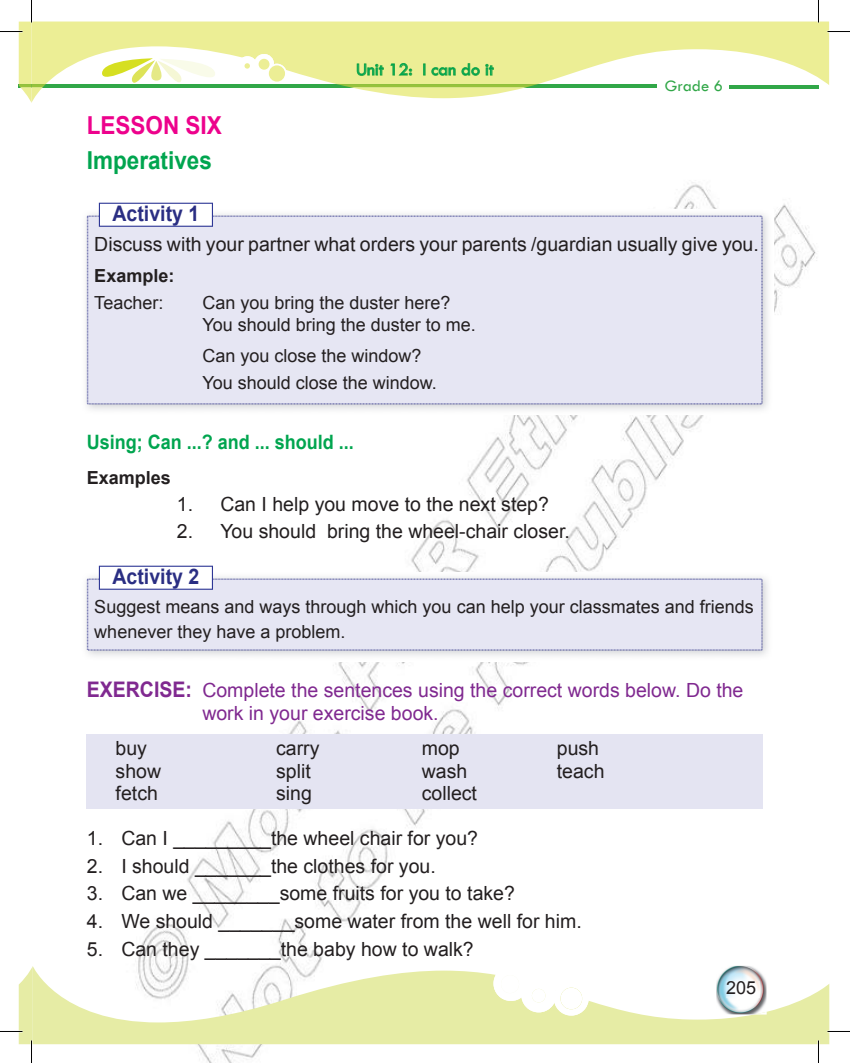
<style>
.page{position:relative;width:850px;height:1063px;background:#fff}
.page>*{position:absolute;margin:0;border:0;box-sizing:border-box;transform-origin:0 0}
.t1{font:700 24.75px "Arial";color:#00a54f;scale:.91 1}
.t2{font:700 24.75px "Arial";color:#ed028c;scale:.91 1}
.t3{font:700 21.45px "Arial";color:#2a2e83;scale:.91 1}
.t4{font:700 19.8px "Arial";color:#00a54f;scale:.91 1}
.t5{font:19.5px "Arial";color:#231f20}
.t6{font:19.5px/22.5px "Arial";color:#802990}
.t7{font:18px/22.5px "Arial";color:#231f20}
.t8{font:700 18px "Arial";color:#231f20}
.t9{font:18px "Tw Cen";color:#00a54f}
.t10{font:16.5px "Tw Cen";color:#31a748}
.s1{font-weight:700;font-size:21.45px}
</style>
<div class="page">
<img style="left:54px;top:182px;width:776px;height:880px">
<svg style="left:33px;top:965px;width:796px;height:78px;fill:#e6eca5"></svg>
<svg style="left:538px;top:22px;width:291px;height:67px;fill:#ecee95"></svg>
<hr style="left:729px;top:85px;width:89px;height:3px;background:#31a748">
<svg style="left:491px;top:963px;width:100px;height:54px"></svg>
<img style="left:716px;top:965px;width:50px;height:49px">
<svg style="left:754px;top:1011px;width:12px;height:3px"></svg>
<img style="left:727px;top:981px;width:32px;height:16px">
<img style="left:81px;top:209px;width:692px;height:206px">
<div style="left:87px;top:215px;width:675px;height:189px;background:#e6e6f3"></div>
<svg style="left:99px;top:203px;width:114px;height:24px"></svg>
<img style="left:81px;top:572px;width:692px;height:89px">
<div style="left:87px;top:578px;width:675px;height:72px;background:#e6e6f3"></div>
<svg style="left:99px;top:565px;width:114px;height:24px"></svg>
<div style="left:87px;top:734px;width:676px;height:74px;background:#e4e4f2"></div>
<hr style="left:827px;top:1030px;width:23px;height:2px;background:#fff">
<hr style="left:817px;top:0;width:2px;height:23px;background:#fff">
<hr style="left:817px;top:1040px;width:2px;height:22px;background:#fff">
<svg style="left:827px;top:31px;width:23px;height:1px"></svg>
<svg style="left:0;top:0;width:538px;height:103px"></svg>
<svg style="left:0;top:966px;width:33px;height:96px"></svg>
<svg style="left:818px;top:0;width:1px;height:23px"></svg>
<svg style="left:818px;top:1040px;width:1px;height:22px"></svg>
<p class="t9" style="left:356px;top:59px;width:139px">Unit 12: I can do it</p>
<p class="t10" style="left:665px;top:75px;width:60px">Grade 6</p>
<p class="t2" style="left:87px;top:109px;width:150px">LESSON SIX</p>
<p class="t1" style="left:87px;top:144px;width:139px">Imperatives</p>
<p class="t3" style="left:113px;top:199px;width:97px">Activity 1</p>
<p class="t5" style="left:94px;top:231px;width:666px">Discuss with your partner what orders your parents /guardian usually give you.</p>
<p class="t8" style="left:94px;top:264px;width:82px">Example:</p>
<p class="t7" style="left:94px;top:291px;width:71px">Teacher:</p>
<p class="t7" style="left:202px;top:291px;width:275px">Can you bring the duster here?<br>You should bring the duster to me.</p>
<p class="t7" style="left:202px;top:343px;width:236px;line-height:26.7px">Can you close the window?<br>You should close the window.</p>
<p class="t4" style="left:87px;top:429px;width:295px">Using; Can ...? and ... should ...</p>
<p class="t8" style="left:87px;top:466px;width:86px">Examples</p>
<p class="t5" style="left:177px;top:491px;width:373px">1. Can I help you move to the next step?</p>
<p class="t5" style="left:177px;top:518px;width:394px">2. You should bring the wheel-chair closer.</p>
<p class="t3" style="left:113px;top:562px;width:97px">Activity 2</p>
<p class="t7" style="left:94px;top:594px;width:661px;line-height:25.5px">Suggest means and ways through which you can help your classmates and friends whenever they have a problem.</p>
<p class="t6" style="left:202px;top:679px;width:542px;text-indent:-116px"><span class="s1">EXERCISE:</span> Complete the sentences using the correct words below. Do the work in your exercise book.</p>
<p class="t5" style="left:116px;top:735px;width:33px">buy</p>
<p class="t5" style="left:276px;top:735px;width:45px">carry</p>
<p class="t5" style="left:422px;top:735px;width:39px">mop</p>
<p class="t5" style="left:557px;top:735px;width:44px">push</p>
<p class="t5" style="left:116px;top:757px;width:47px">show</p>
<p class="t5" style="left:276px;top:757px;width:36px">split</p>
<p class="t5" style="left:422px;top:757px;width:47px">wash</p>
<p class="t5" style="left:557px;top:757px;width:49px">teach</p>
<p class="t5" style="left:116px;top:780px;width:44px">fetch</p>
<p class="t5" style="left:276px;top:780px;width:37px">sing</p>
<p class="t5" style="left:422px;top:780px;width:57px">collect</p>
<p class="t5" style="left:87px;top:825px;width:393px">1. Can I _________the wheel chair for you?</p>
<p class="t5" style="left:87px;top:852px;width:350px">2. I should _______the clothes for you.</p>
<p class="t5" style="left:87px;top:880px;width:429px">3. Can we ________some fruits for you to take?</p>
<p class="t5" style="left:87px;top:908px;width:496px">4. We should _______some water from the well for him.</p>
<p class="t5" style="left:87px;top:935px;width:388px">5. Can they _______the baby how to walk?</p>
<p class="t7" style="left:726px;top:976px;width:32px">205</p>
</div>
